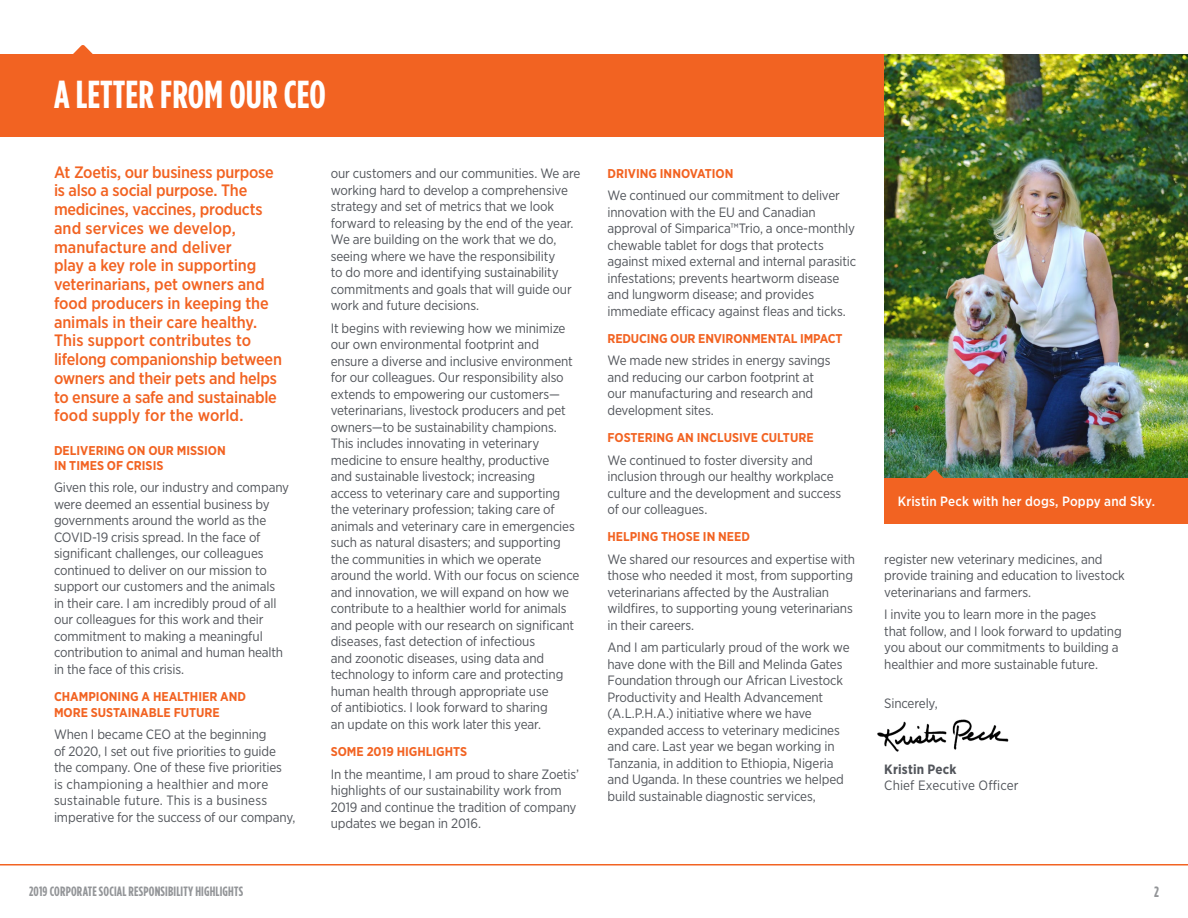
<style>
.page{position:relative;width:1188px;height:918px;background:#fff}
.page>*{position:absolute;margin:0;border:0;box-sizing:border-box;transform-origin:0 0}
.Divider_Page_Large_T{font:700 39px "Gotham Condensed";color:#fff}
.Narrative_Intro_Text{font:500 16.5px/18.8px "Gotham Narrow";letter-spacing:-.01em;color:#f26322}
.t1{font:700 15px "Gotham Condensed";color:#939598}
.Body_P_lv1{font:13.5px/16.5px "Gotham Narrow";letter-spacing:-.01em;color:#52555b}
.t2{font:700 13.5px "Gotham Condensed";letter-spacing:.015em;color:#939598}
.lv2{font:500 13.5px "Gotham Narrow";letter-spacing:.015em;color:#fff}
.P1{font:13.5px/16.5px "Gotham Narrow";letter-spacing:.005em;color:#52555b}
.t3{font:700 12.75px/15.3px "Gotham Narrow";color:#f26322}
.s1{font-weight:700}
</style>
<div class="page">
<img style="left:877px;top:719px;width:132px;height:33px">
<div style="left:0;top:54px;width:1188px;height:83px;background:#f26322"></div>
<img style="left:884px;top:54px;width:304px;height:425px">
<svg style="left:925px;top:470px;width:19px;height:9px"></svg>
<div style="left:884px;top:479px;width:304px;height:45px;background:#f26322"></div>
<hr style="left:0;top:864px;width:1188px;height:2px;background:#f26322">
<svg style="left:73px;top:45px;width:20px;height:9px"></svg>
<p class="Divider_Page_Large_T" style="left:54px;top:71px;width:273px">A LETTER FROM OUR CEO</p>
<p class="Narrative_Intro_Text" style="left:54px;top:162px;width:230px">At Zoetis, our business purpose is also a social purpose. The medicines, vaccines, products and services we develop, manufacture and deliver<br>play a key role in supporting veterinarians, pet owners and food producers in keeping the animals in their care healthy.<br>This support contributes to lifelong companionship between owners and their pets and helps to ensure a safe and sustainable food supply for the world.</p>
<h4 class="t3" style="left:54px;top:442px;width:173px">DELIVERING ON OUR MISSION<br>IN TIMES OF CRISIS</h4>
<p class="Body_P_lv1" style="left:54px;top:479px;width:237px">Given this role, our industry and company were deemed an essential business by governments around the world as the COVID-19 crisis spread. In the face of significant challenges, our colleagues continued to deliver on our mission to support our customers and the animals<br>in their care. I am incredibly proud of all our colleagues for this work and their commitment to making a meaningful contribution to animal and human health in the face of this crisis.</p>
<h4 class="t3" style="left:54px;top:689px;width:194px">CHAMPIONING A HEALTHIER AND<br>MORE SUSTAINABLE FUTURE</h4>
<p class="Body_P_lv1" style="left:54px;top:726px;width:243px">When I became CEO at the beginning<br>of 2020, I set out five priorities to guide the company. One of these five priorities<br>is championing a healthier and more sustainable future. This is a business imperative for the success of our company,</p>
<p class="Body_P_lv1" style="left:331px;top:165px;width:251px">our customers and our communities. We are working hard to develop a comprehensive strategy and set of metrics that we look forward to releasing by the end of the year.<br>We are building on the work that we do, seeing where we have the responsibility<br>to do more and identifying sustainability commitments and goals that will guide our work and future decisions.</p>
<p class="Body_P_lv1" style="left:331px;top:319px;width:250px">It begins with reviewing how we minimize our own environmental footprint and ensure a diverse and inclusive environment for our colleagues. Our responsibility also extends to empowering our customers— veterinarians, livestock producers and pet owners—to be sustainability champions.<br>This includes innovating in veterinary medicine to ensure healthy, productive<br>and sustainable livestock; increasing<br>access to veterinary care and supporting the veterinary profession; taking care of animals and veterinary care in emergencies such as natural disasters; and supporting the communities in which we operate around the world. With our focus on science and innovation, we will expand on how we contribute to a healthier world for animals and people with our research on significant diseases, fast detection of infectious<br>and zoonotic diseases, using data and technology to inform care and protecting human health through appropriate use<br>of antibiotics. I look forward to sharing<br>an update on this work later this year.</p>
<h4 class="t3" style="left:331px;top:744px;width:138px">SOME 2019 HIGHLIGHTS</h4>
<p class="Body_P_lv1" style="left:331px;top:765px;width:250px">In the meantime, I am proud to share Zoetis’ highlights of our sustainability work from 2019 and continue the tradition of company updates we began in 2016.</p>
<h4 class="t3" style="left:608px;top:165px;width:127px">DRIVING INNOVATION</h4>
<p class="Body_P_lv1" style="left:608px;top:187px;width:250px">We continued our commitment to deliver innovation with the EU and Canadian approval of Simparica™Trio, a once-monthly chewable tablet for dogs that protects against mixed external and internal parasitic infestations; prevents heartworm disease and lungworm disease; and provides immediate efficacy against fleas and ticks.</p>
<h4 class="t3" style="left:608px;top:331px;width:237px">REDUCING OUR ENVIRONMENTAL IMPACT</h4>
<p class="Body_P_lv1" style="left:608px;top:352px;width:225px">We made new strides in energy savings and reducing our carbon footprint at our manufacturing and research and development sites.</p>
<h4 class="t3" style="left:608px;top:430px;width:208px">FOSTERING AN INCLUSIVE CULTURE</h4>
<p class="Body_P_lv1" style="left:608px;top:451px;width:235px">We continued to foster diversity and inclusion through our healthy workplace culture and the development and success of our colleagues.</p>
<h4 class="t3" style="left:608px;top:529px;width:144px">HELPING THOSE IN NEED</h4>
<p class="Body_P_lv1" style="left:608px;top:551px;width:249px">We shared our resources and expertise with those who needed it most, from supporting veterinarians affected by the Australian wildfires, to supporting young veterinarians in their careers.</p>
<p class="Body_P_lv1" style="left:608px;top:639px;width:244px">And I am particularly proud of the work we have done with the Bill and Melinda Gates Foundation through our African Livestock Productivity and Health Advancement (A.L.P.H.A.) initiative where we have expanded access to veterinary medicines and care. Last year we began working in Tanzania, in addition to Ethiopia, Nigeria and Uganda. In these countries we helped build sustainable diagnostic services,</p>
<p class="lv2" style="left:898px;top:493px;width:259px">Kristin Peck with her dogs, Poppy and Sky.</p>
<p class="Body_P_lv1" style="left:884px;top:551px;width:242px">register new veterinary medicines, and provide training and education to livestock veterinarians and farmers.</p>
<p class="Body_P_lv1" style="left:884px;top:606px;width:239px">I invite you to learn more in the pages that follow, and I look forward to updating you about our commitments to building a healthier and more sustainable future.</p>
<p class="Body_P_lv1" style="left:884px;top:695px;width:55px">Sincerely,</p>
<p class="P1" style="left:884px;top:761px;width:136px"><span class="s1">Kristin Peck<br></span>Chief Executive Officer</p>
<p class="t2" style="left:29px;top:883px;width:215px">2019 CORPORATE SOCIAL RESPONSIBILITY HIGHLIGHTS</p>
<p class="t1" style="left:1154px;top:883px;width:6px">2</p>
</div>
